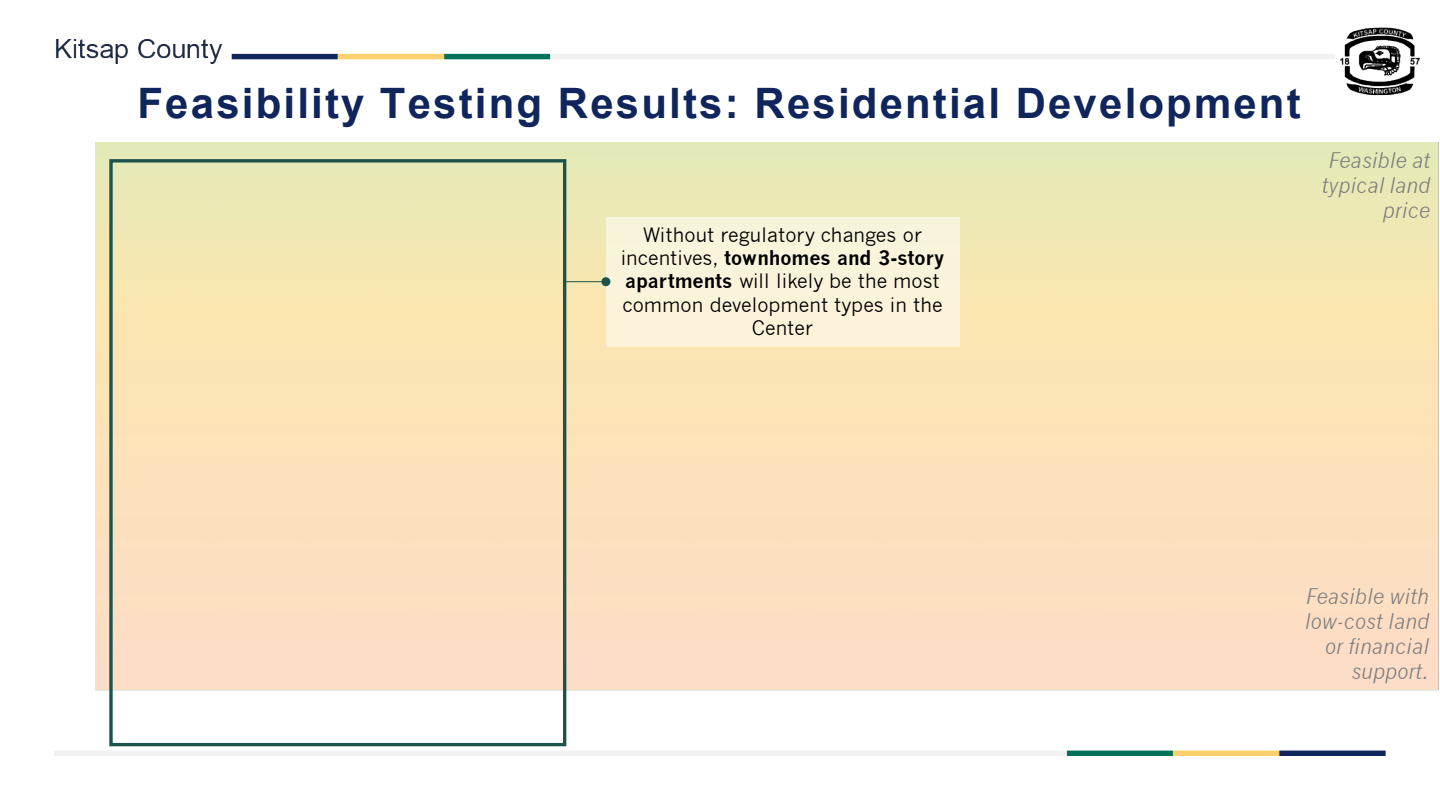
<style>
.page{position:relative;width:1440px;height:810px;background:#fff}
.page>*{position:absolute;margin:0;border:0;box-sizing:border-box;transform-origin:0 0}
.t1{font:700 42px "Arial";letter-spacing:.055em;color:#0f255c}
.t2{font:italic 21px/25.2px "News Gothic";color:#7f7f7f;text-align:right}
.t3{font:19.5px/23.4px "News Gothic";letter-spacing:.005em;color:#000;text-align:center}
.s1{font-weight:700}
</style>
<div class="page">
<img style="left:54px;top:27px;width:1385px;height:729px">
<img style="left:95px;top:142px;width:1344px;height:548px">
<div style="left:109px;top:159px;width:457px;height:587px;border:3px solid #1d534d"></div>
<div style="left:606px;top:217px;width:353px;height:129px;background:#fbf3db"></div>
<hr style="left:564px;top:281px;width:42px;height:1px;background:#1d534d">
<div style="left:601px;top:277px;width:9px;height:9px;background:#1d534d;border-radius:50%"></div>
<p class="t1" style="left:138px;top:74px;width:1165px">Feasibility Testing Results: Residential Development</p>
<p class="t3" style="left:621px;top:223px;width:325px">Without regulatory changes or incentives, <span class="s1">townhomes and 3-story apartments</span> will likely be the most common development types in the<br>Center</p>
<p class="t2" style="left:1322px;top:148px;width:110px">Feasible at typical land price</p>
<p class="t2" style="left:1305px;top:583px;width:126px">Feasible with low-cost land or financial support.</p>
</div>
